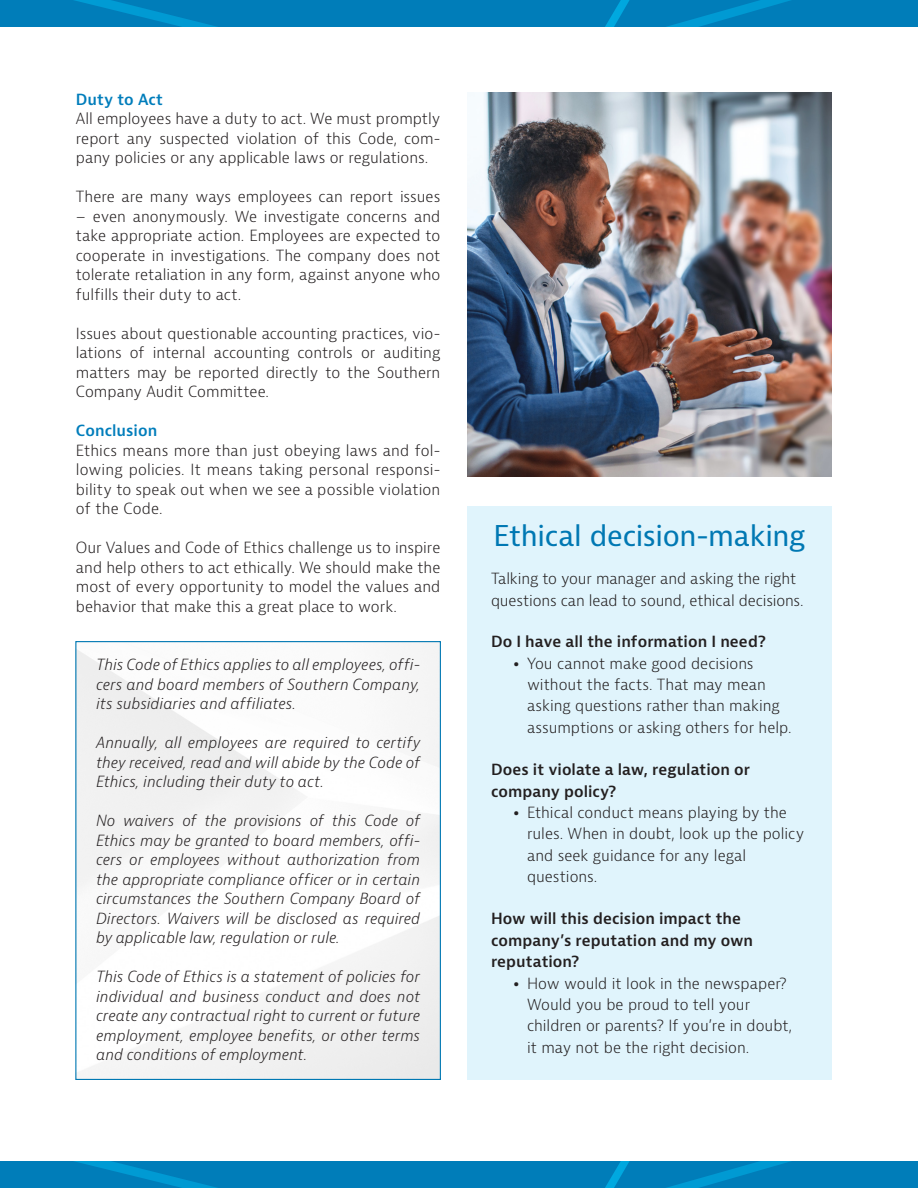
<style>
.page{position:relative;width:918px;height:1188px;background:#fff}
.page>*{position:absolute;margin:0;border:0;box-sizing:border-box;transform-origin:0 0}
.t1{font:27.9px "Bernina Sans";letter-spacing:-.01em;color:#0078b3}
.t2{font:300 15px/19.5px "Bernina Sans";color:#231f20;text-align:justify}
.t3{font:italic 300 15px/19.5px "Bernina Sans";color:#231f20;text-align:justify}
.t4{font:600 15px/21.3px "Bernina Sans";letter-spacing:.005em;color:#231f20}
.t5{font:600 15px "Bernina Sans";letter-spacing:.005em;color:#007dbb}
.s1{font-weight:800}
</style>
<div class="page">
<div style="left:0;top:0;width:918px;height:27px;background:#007db9"></div>
<svg style="left:74px;top:0;width:143px;height:27px"></svg>
<svg style="left:605px;top:0;width:25px;height:27px"></svg>
<svg style="left:666px;top:0;width:125px;height:27px"></svg>
<div style="left:0;top:1161px;width:918px;height:27px;background:#007db9"></div>
<svg style="left:74px;top:1161px;width:143px;height:27px"></svg>
<svg style="left:605px;top:1161px;width:25px;height:27px"></svg>
<svg style="left:666px;top:1161px;width:125px;height:27px"></svg>
<img style="left:467px;top:93px;width:365px;height:383px">
<div style="left:467px;top:506px;width:365px;height:574px;background:#e0f4fc"></div>
<p class="t5" style="left:76px;top:90px;width:89px">Duty to Act</p>
<p class="t2" style="left:76px;top:110px;width:366px">All employees have a duty to act. We must promptly report any suspected violation of this Code, com&shy;pany policies or any applicable laws or regulations.</p>
<p class="t2" style="left:76px;top:188px;width:366px">There are many ways employees can report issues</p>
<p class="t2" style="left:76px;top:207px;width:366px">– even anonymously. We investigate concerns and take appropriate action. Employees are expected to cooperate in investigations. The company does not tolerate retaliation in any form, against anyone who fulfills their duty to act.</p>
<p class="t2" style="left:76px;top:324px;width:366px">Issues about questionable accounting practices, vio&shy;lations of internal accounting controls or auditing matters may be reported directly to the Southern Company Audit Committee.</p>
<p class="t5" style="left:76px;top:421px;width:83px">Conclusion</p>
<p class="t2" style="left:76px;top:441px;width:366px">Ethics means more than just obeying laws and fol&shy;lowing policies. It means taking personal responsi&shy;bility to speak out when we see a possible violation of the Code.</p>
<p class="t2" style="left:76px;top:539px;width:366px">Our Values and Code of Ethics challenge us to inspire and help others to act ethically. We should make the most of every opportunity to model the values and behavior that make this a great place to work.</p>
<p class="t3" style="left:96px;top:655px;width:326px">This Code of Ethics applies to all employees, offi&shy;cers and board members of Southern Company, its subsidiaries and affiliates.</p>
<p class="t3" style="left:96px;top:733px;width:326px">Annually, all employees are required to certify they received, read and will abide by the Code of Ethics, including their duty to act.</p>
<p class="t3" style="left:96px;top:811px;width:326px">No waivers of the provisions of this Code of Ethics may be granted to board members, offi&shy;cers or employees without authorization from the appropriate compliance officer or in certain circumstances the Southern Company Board of Directors. Waivers will be disclosed as required by applicable law, regulation or rule.</p>
<p class="t3" style="left:96px;top:967px;width:326px">This Code of Ethics is a statement of policies for individual and business conduct and does not create any contractual right to current or future employment, employee benefits, or other terms and conditions of employment.</p>
<p class="t1" style="left:494px;top:518px;width:314px">Ethical decision-making</p>
<p class="t2" style="left:491px;top:568px;width:314px;line-height:22.5px">Talking to your manager and asking the right questions can lead to sound, ethical decisions.</p>
<p class="t4" style="left:491px;top:632px;width:276px">Do I have all the information I need?</p>
<p class="t2" style="left:514px;top:654px;width:242px"><span class="s1">•</span> You cannot make good decisions</p>
<p class="t2" style="left:527px;top:675px;width:240px">without the facts. That may mean</p>
<p class="t2" style="left:527px;top:697px;width:254px">asking questions rather than making</p>
<p class="t2" style="left:527px;top:718px;width:266px">assumptions or asking others for help.</p>
<p class="t4" style="left:491px;top:759px;width:260px">Does it violate a law, regulation or company policy?</p>
<p class="t2" style="left:514px;top:803px;width:275px"><span class="s1">•</span> Ethical conduct means playing by the</p>
<p class="t2" style="left:527px;top:824px;width:279px">rules. When in doubt, look up the policy</p>
<p class="t2" style="left:527px;top:846px;width:221px">and seek guidance for any legal</p>
<p class="t2" style="left:527px;top:867px;width:72px">questions.</p>
<p class="t4" style="left:491px;top:909px;width:264px">How will this decision impact the company’s reputation and my own reputation?</p>
<p class="t2" style="left:514px;top:974px;width:275px"><span class="s1">•</span> How would it look in the newspaper?</p>
<p class="t2" style="left:527px;top:995px;width:225px">Would you be proud to tell your</p>
<p class="t2" style="left:527px;top:1016px;width:267px;line-height:21.3px">children or parents? If you’re in doubt, it may not be the right decision.</p>
</div>
